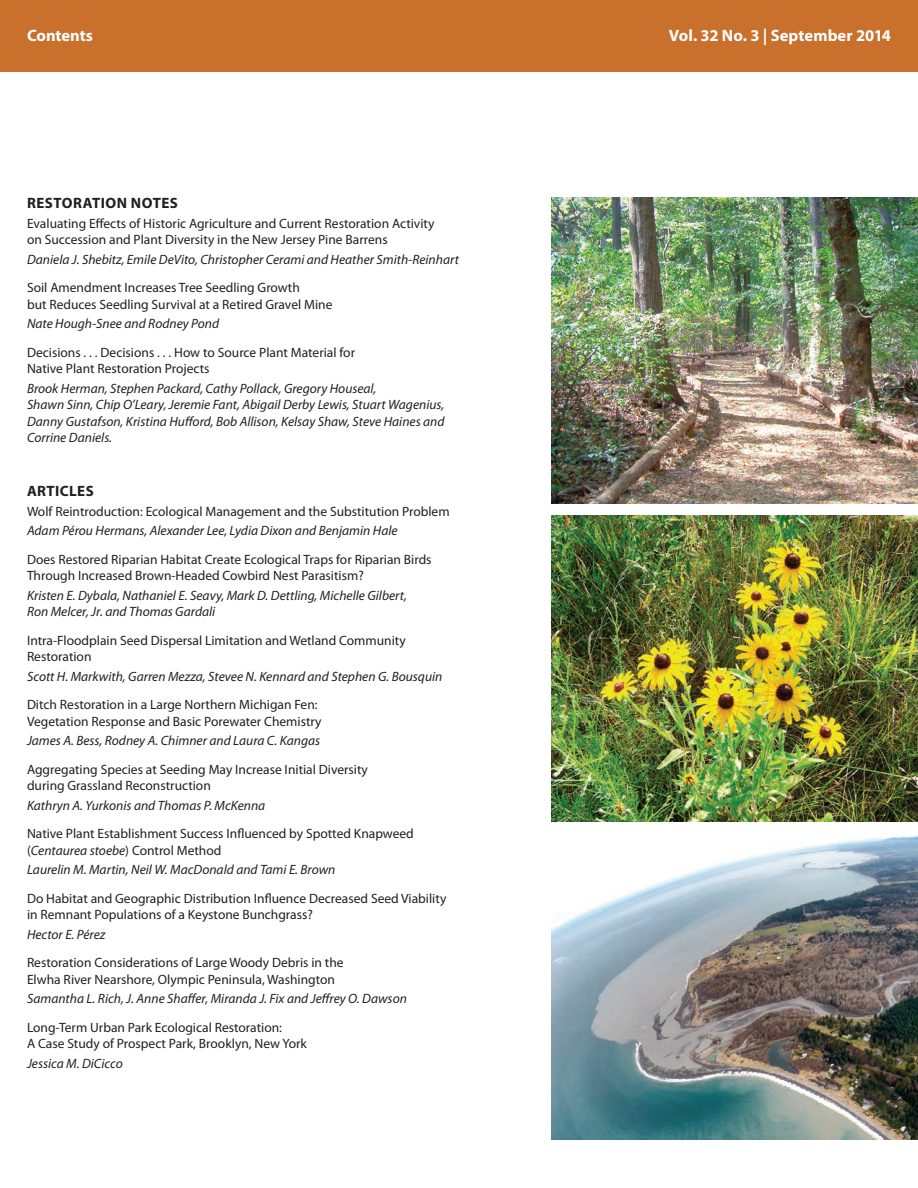
<style>
.page{position:relative;width:918px;height:1188px;background:#fff}
.page>*{position:absolute;margin:0;border:0;box-sizing:border-box;transform-origin:0 0}
.t1{font:700 16.5px "Myriad Pro";color:#fff}
.t2{font:700 15px "Myriad Pro";letter-spacing:.03em;color:#231f20}
.t3{font:13.5px/16.5px "Myriad Pro";color:#231f20}
.t4{font:italic 13.5px/16.5px "Myriad Pro";color:#231f20}
.s1{font-style:italic}
</style>
<div class="page">
<div style="left:0;top:0;width:918px;height:72px;background:#c9702d"></div>
<img style="left:552px;top:198px;width:366px;height:306px">
<img style="left:552px;top:516px;width:366px;height:306px">
<img style="left:552px;top:835px;width:366px;height:305px">
<p class="t1" style="left:27px;top:26px;width:68px">Contents</p>
<p class="t1" style="left:669px;top:26px;width:224px">Vol. 32 No. 3 | September 2014</p>
<p class="t2" style="left:27px;top:195px;width:153px">RESTORATION NOTES</p>
<p class="t3" style="left:27px;top:215px;width:409px">Evaluating Effects of Historic Agriculture and Current Restoration Activity on Succession and Plant Diversity in the New Jersey Pine Barrens</p>
<p class="t4" style="left:27px;top:251px;width:433px">Daniela J. Shebitz, Emile DeVito, Christopher Cerami and Heather Smith-Reinhart</p>
<p class="t3" style="left:27px;top:280px;width:307px">Soil Amendment Increases Tree Seedling Growth<br>but Reduces Seedling Survival at a Retired Gravel Mine</p>
<p class="t4" style="left:27px;top:316px;width:194px">Nate Hough-Snee and Rodney Pond</p>
<p class="t3" style="left:27px;top:344px;width:330px">Decisions . . . Decisions . . . How to Source Plant Material for<br>Native Plant Restoration Projects</p>
<p class="t4" style="left:27px;top:380px;width:419px">Brook Herman, Stephen Packard, Cathy Pollack, Gregory Houseal,<br>Shawn Sinn, Chip O’Leary, Jeremie Fant, Abigail Derby Lewis, Stuart Wagenius, Danny Gustafson, Kristina Hufford, Bob Allison, Kelsay Shaw, Steve Haines and Corrine Daniels.</p>
<p class="t2" style="left:27px;top:483px;width:68px">ARTICLES</p>
<p class="t3" style="left:27px;top:503px;width:424px">Wolf Reintroduction: Ecological Management and the Substitution Problem</p>
<p class="t4" style="left:27px;top:523px;width:372px">Adam Pérou Hermans, Alexander Lee, Lydia Dixon and Benjamin Hale</p>
<p class="t3" style="left:27px;top:551px;width:406px">Does Restored Riparian Habitat Create Ecological Traps for Riparian Birds<br>Through Increased Brown-Headed Cowbird Nest Parasitism?</p>
<p class="t4" style="left:27px;top:587px;width:381px">Kristen E. Dybala, Nathaniel E. Seavy, Mark D. Dettling, Michelle Gilbert,<br>Ron Melcer, Jr. and Thomas Gardali</p>
<p class="t3" style="left:27px;top:632px;width:380px">Intra-Floodplain Seed Dispersal Limitation and Wetland Community<br>Restoration</p>
<p class="t4" style="left:27px;top:668px;width:417px">Scott H. Markwith, Garren Mezza, Stevee N. Kennard and Stephen G. Bousquin</p>
<p class="t3" style="left:27px;top:697px;width:296px">Ditch Restoration in a Large Northern Michigan Fen:<br>Vegetation Response and Basic Porewater Chemistry</p>
<p class="t4" style="left:27px;top:733px;width:295px">James A. Bess, Rodney A. Chimner and Laura C. Kangas</p>
<p class="t3" style="left:27px;top:761px;width:342px">Aggregating Species at Seeding May Increase Initial Diversity during Grassland Reconstruction</p>
<p class="t4" style="left:27px;top:797px;width:240px">Kathryn A. Yurkonis and Thomas P. McKenna</p>
<p class="t3" style="left:27px;top:826px;width:388px">Native Plant Establishment Success Influenced by Spotted Knapweed (<span class="s1">Centaurea stoebe</span>) Control Method</p>
<p class="t4" style="left:27px;top:862px;width:310px">Laurelin M. Martin, Neil W. MacDonald and Tami E. Brown</p>
<p class="t3" style="left:27px;top:890px;width:421px">Do Habitat and Geographic Distribution Influence Decreased Seed Viability in Remnant Populations of a Keystone Bunchgrass?</p>
<p class="t4" style="left:27px;top:926px;width:80px">Hector E. Pérez</p>
<p class="t3" style="left:27px;top:955px;width:318px">Restoration Considerations of Large Woody Debris in the<br>Elwha River Nearshore, Olympic Peninsula, Washington</p>
<p class="t4" style="left:27px;top:991px;width:381px">Samantha L. Rich, J. Anne Shaffer, Miranda J. Fix and Jeffrey O. Dawson</p>
<p class="t3" style="left:27px;top:1019px;width:281px">Long-Term Urban Park Ecological Restoration:<br>A Case Study of Prospect Park, Brooklyn, New York</p>
<p class="t4" style="left:27px;top:1055px;width:97px">Jessica M. DiCicco</p>
</div>
